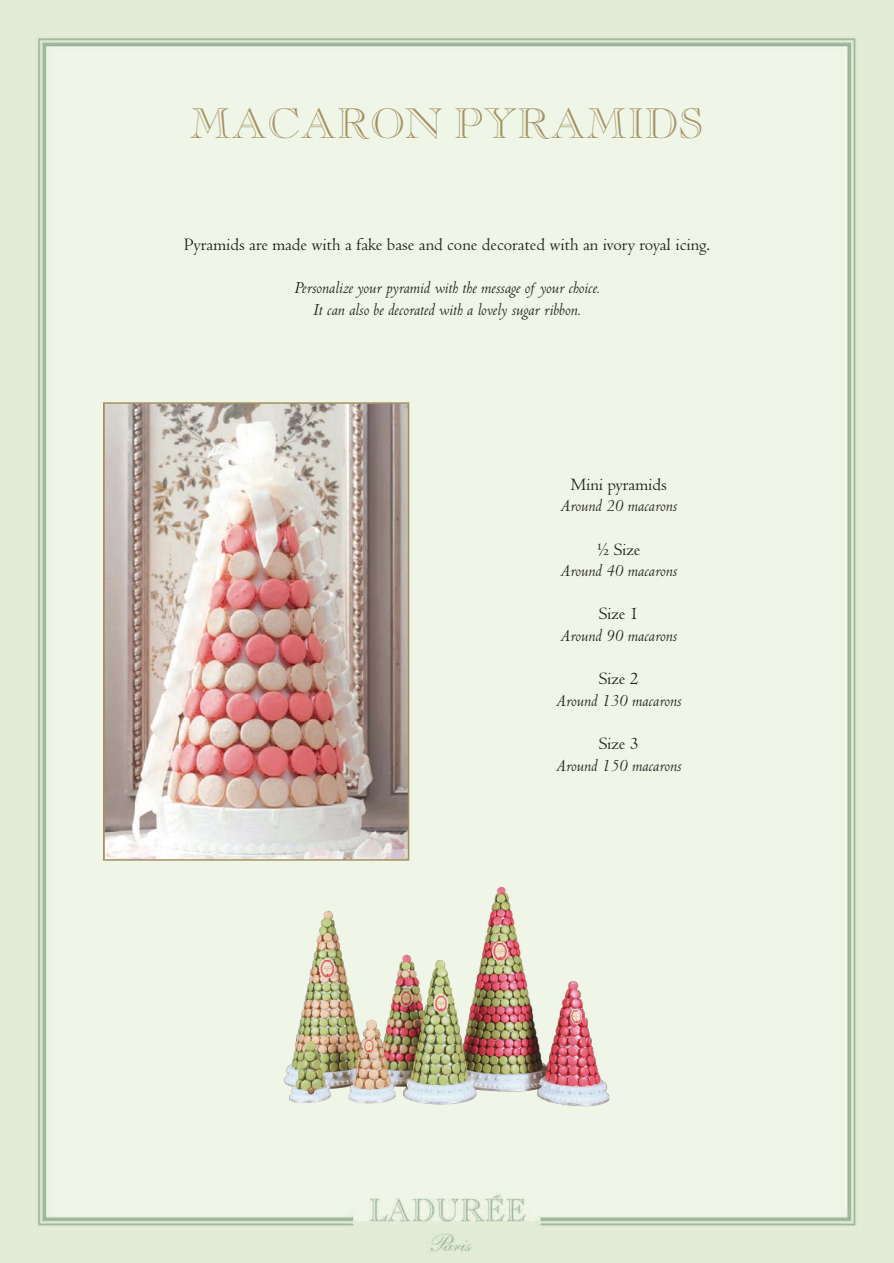
<style>
.page{position:relative;width:894px;height:1263px;background:#fff}
.page>*{position:absolute;margin:0;border:0;box-sizing:border-box;transform-origin:0 0}
.t1{font:42px "Caslon Open Face";color:#a49161}
.t2{font:italic 18px/21.6px "Centaur MT Std";color:#231f20;text-align:center}
.t3{font:18px "Centaur MT Std";color:#231f20}
</style>
<div class="page">
<img style="left:0;top:0;width:893px;height:1263px">
<img style="left:106px;top:405px;width:300px;height:452px">
<div style="left:103px;top:402px;width:306px;height:458px;border:2px solid #a49161"></div>
<img style="left:280px;top:881px;width:334px;height:228px">
<h1 class="t1" style="left:190px;top:99px;width:514px">MACARON PYRAMIDS</h1>
<p class="t3" style="left:184px;top:234px;width:527px">Pyramids are made with a fake base and cone decorated with an ivory royal icing.</p>
<p class="t2" style="left:294px;top:276px;width:307px">Personalize your pyramid with the message of your choice.<br>It can also be decorated with a lovely sugar ribbon.</p>
<p class="t3" style="left:570px;top:474px;width:98px">Mini pyramids</p>
<p class="t2" style="left:560px;top:494px;width:118px">Around 20 macarons</p>
<p class="t3" style="left:596px;top:539px;width:45px">½ Size</p>
<p class="t2" style="left:560px;top:559px;width:118px">Around 40 macarons</p>
<p class="t3" style="left:598px;top:604px;width:41px">Size 1</p>
<p class="t2" style="left:560px;top:624px;width:118px">Around 90 macarons</p>
<p class="t3" style="left:598px;top:669px;width:41px">Size 2</p>
<p class="t2" style="left:555px;top:688px;width:127px">Around 130 macarons</p>
<p class="t3" style="left:598px;top:733px;width:41px">Size 3</p>
<p class="t2" style="left:555px;top:753px;width:127px">Around 150 macarons</p>
</div>
